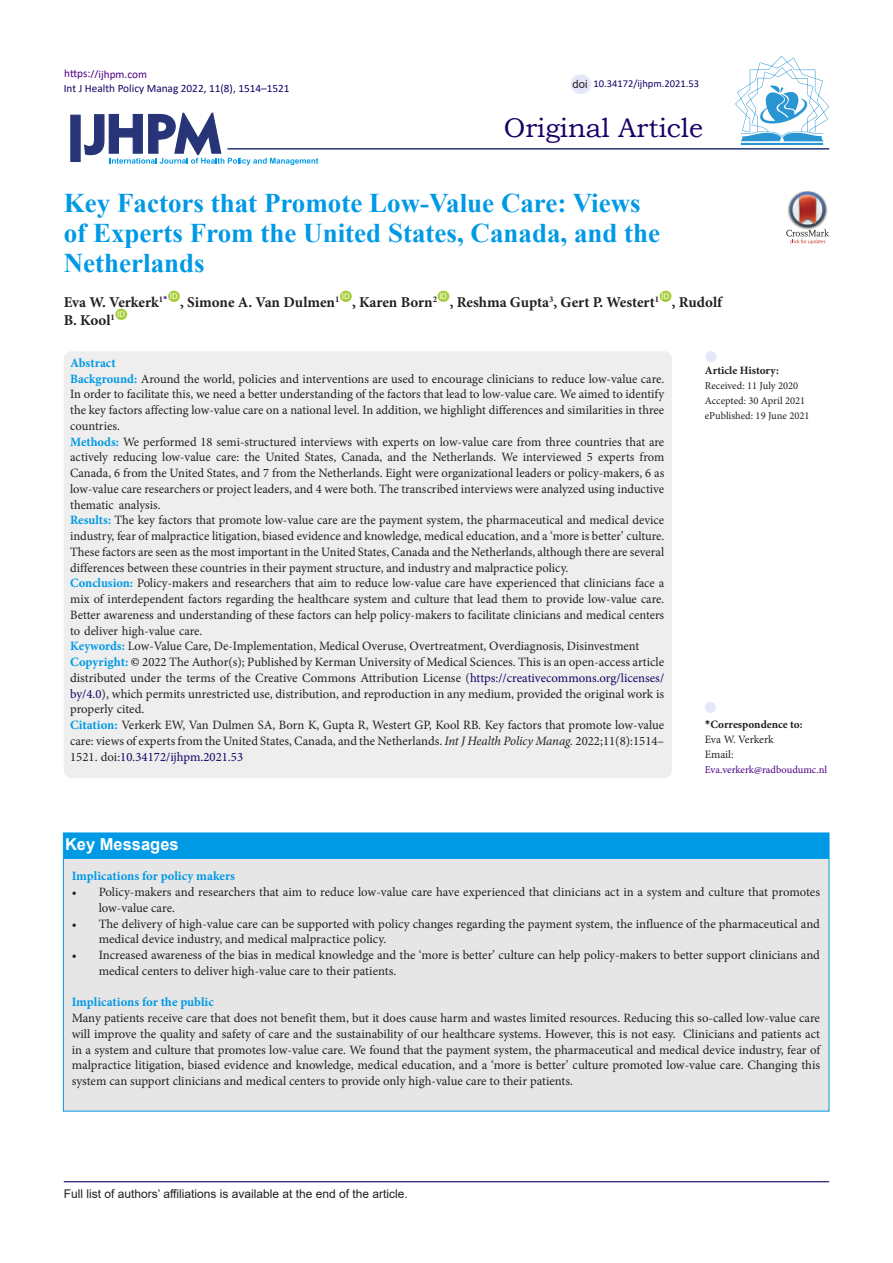
<style>
.page{position:relative;width:893px;height:1263px;background:#fff}
.page>*{position:absolute;margin:0;border:0;box-sizing:border-box;transform-origin:0 0}
.Default{font:700 27px/30px "Times New Roman";color:#0099e5}
.t1{font:27px "Bookman Old Style";color:#190066}
.t2{font:700 16.5px "Arial";color:#fff}
.Default-2{font:700 15px "Minion Pro";letter-spacing:-.005em;color:#231f20}
.Default-3{font:12.75px/15.8px "Minion Pro";color:#231f20;text-align:justify}
.Default-4{font:700 12.75px "Minion Pro";color:#0099e5}
.t3{font:12px "Arial";color:#231f20}
.t4{font:11.25px "Calibri";color:#190066}
.t5{font:700 11.25px "Minion Pro";color:#231f20}
.t6{font:11.25px "Minion Pro";letter-spacing:-.005em;color:#231f20}
.t7{font:11.25px "Calibri";color:#4b0082}
.t8{font:11.25px "Arial";color:#231f20}
.t9{font:10.5px "Minion Pro";color:#231f20}
.t10{font:10.5px "Minion Pro";color:#4b0082}
.t11{font:10.5px "Calibri";color:#190066}
.t12{font:7.8px "Arial";color:#fff}
.s1{font-weight:700;color:#0099e5}
.s2{color:#000}
.s3{color:#190066}
.s4{font-style:italic}
.s5{font-family:"Calibri"}
</style>
<div class="page">
<svg style="left:84px;top:112px;width:234px;height:53px"></svg>
<div style="left:70px;top:115px;width:11px;height:47px;background:#273578;border:1px solid #273578"></div>
<div style="left:168px;top:291px;width:12px;height:11px;background:#a6ce39;border-radius:50%"></div>
<div style="left:340px;top:291px;width:12px;height:11px;background:#a6ce39;border-radius:50%"></div>
<div style="left:437px;top:291px;width:12px;height:11px;background:#a6ce39;border-radius:50%"></div>
<div style="left:660px;top:291px;width:11px;height:11px;background:#a6ce39;border-radius:50%"></div>
<div style="left:115px;top:309px;width:12px;height:11px;background:#a6ce39;border-radius:50%"></div>
<hr style="left:227px;top:148px;width:602px;height:2px;background:#273578">
<div style="left:64px;top:351px;width:608px;height:427px;background:#eee;border-radius:8px"></div>
<div style="left:705px;top:702px;width:11px;height:11px;background:#e6e6fa;border-radius:50%"></div>
<div style="left:705px;top:351px;width:11px;height:11px;background:#e6e6fa;border-radius:50%"></div>
<hr style="left:64px;top:1181px;width:765px;height:1px;background:#190066">
<hr style="left:741px;top:143px;width:82px;height:2px;background:#2995d2">
<svg style="left:735px;top:56px;width:94px;height:85px"></svg>
<div style="left:571px;top:74px;width:20px;height:20px;background:#e6e6fa;border-radius:50%"></div>
<img style="left:801px;top:191px;width:13px;height:1px">
<svg style="left:786px;top:192px;width:43px;height:52px"></svg>
<div style="left:63px;top:833px;width:766px;height:278px;background:#e6e6e6"></div>
<div style="left:63px;top:833px;width:766px;height:26px;background:#0099e5;border:2px solid #0099e5"></div>
<p class="t7" style="left:64px;top:66px;width:84px">https://ijhpm.com</p>
<p class="t4" style="left:64px;top:81px;width:227px">Int J Health Policy Manag 2022, 11(8), 1514–1521</p>
<p class="t8" style="left:573px;top:76px;width:17px">doi</p>
<p class="t11" style="left:593px;top:76px;width:107px">10.34172/ijhpm.2021.53</p>
<p class="t1" style="left:504px;top:110px;width:201px">Original Article</p>
<p class="Default" style="left:64px;top:188px;width:598px">Key Factors that Promote Low-Value Care: Views of Experts From the United States, Canada, and the<br>Netherlands</p>
<p class="Default-2" style="left:64px;top:292px;width:105px">Eva W. Verkerk<sup>1</sup><sup>*</sup></p>
<p class="t12" style="left:170px;top:291px;width:9px">ID</p>
<p class="t12" style="left:342px;top:291px;width:9px">ID</p>
<p class="t12" style="left:439px;top:291px;width:9px">ID</p>
<p class="t12" style="left:662px;top:291px;width:9px">ID</p>
<p class="Default-2" style="left:180px;top:292px;width:161px">, Simone A. Van Dulmen<sup>1</sup></p>
<p class="Default-2" style="left:352px;top:292px;width:86px">, Karen Born<sup>2</sup></p>
<p class="Default-2" style="left:450px;top:292px;width:211px">, Reshma Gupta<sup>3</sup>, Gert P. Westert<sup>1</sup></p>
<p class="Default-2" style="left:672px;top:292px;width:52px">, Rudolf</p>
<p class="t12" style="left:117px;top:309px;width:9px">ID</p>
<p class="Default-2" style="left:64px;top:310px;width:53px">B. Kool<sup>1</sup></p>
<p class="Default-4" style="left:70px;top:354px;width:47px">Abstract</p>
<p class="Default-3" style="left:70px;top:371px;width:596px"><span class="s1">Background:</span> Around the world, policies and interventions are used to encourage clinicians to reduce low-value care.<br>In order to facilitate this, we need a better understanding of the factors that lead to low-value care. We aimed to identify the key factors affecting low-value care on a national level. In addition, we highlight differences and similarities in three countries.</p>
<p class="Default-3" style="left:70px;top:434px;width:596px"><span class="s1">Methods:</span> We performed 18 semi-structured interviews with experts on low-value care from three countries that are actively reducing low-value care: the United States, Canada, and the Netherlands. We interviewed 5 experts from Canada, 6 from the United States, and 7 from the Netherlands. Eight were organizational leaders or policy-makers, 6 as low-value care researchers or project leaders, and 4 were both. The transcribed interviews were analyzed using inductive thematic analysis.</p>
<p class="Default-3" style="left:70px;top:512px;width:596px"><span class="s1">Results:</span> The key factors that promote low-value care are the payment system, the pharmaceutical and medical device industry, fear of malpractice litigation, biased evidence and knowledge, medical education, and a ‘more is better’ culture.<br>These factors are seen as the most important in the United States, Canada and the Netherlands, although there are several differences between these countries in their payment structure, and industry and malpractice policy.</p>
<p class="Default-3" style="left:70px;top:575px;width:596px"><span class="s1">Conclusion:</span> Policy-makers and researchers that aim to reduce low-value care have experienced that clinicians face a mix of interdependent factors regarding the healthcare system and culture that lead them to provide low-value care.<br>Better awareness and understanding of these factors can help policy-makers to facilitate clinicians and medical centers to deliver high-value care.</p>
<p class="Default-3" style="left:70px;top:638px;width:571px"><span class="s1">Keywords:</span> Low-Value Care, De-Implementation, Medical Overuse, Overtreatment, Overdiagnosis, Disinvestment</p>
<p class="Default-3" style="left:70px;top:654px;width:596px"><span class="s1">Copyright:</span> <span class="s2">©</span> 2022 The Author(s); Published by Kerman University of Medical Sciences. This is an open-access article distributed under the terms of the Creative Commons Attribution License (<span class="s3">https://creativecommons.org/licenses/ by/4.0</span>), which permits unrestricted use, distribution, and reproduction in any medium, provided the original work is properly cited.</p>
<p class="Default-3" style="left:70px;top:717px;width:596px"><span class="s1">Citation:</span> Verkerk EW, Van Dulmen SA, Born K, Gupta R, Westert GP, Kool RB. Key factors that promote low-value care: views of experts from the United States, Canada, and the Netherlands. <span class="s4">Int J Health Policy Manag.</span> 2022;11(8):1514– 1521. doi:<span class="s3">10.34172/ijhpm.2021.53</span></p>
<p class="t5" style="left:705px;top:716px;width:99px"><span class="s5">*</span>Correspondence to:</p>
<p class="t5" style="left:705px;top:362px;width:76px">Article History:</p>
<p class="t9" style="left:705px;top:379px;width:95px">Received: 11 July 2020</p>
<p class="t9" style="left:705px;top:394px;width:102px">Accepted: 30 April 2021</p>
<p class="t9" style="left:705px;top:409px;width:106px">ePublished: 19 June 2021</p>
<p class="t6" style="left:705px;top:732px;width:70px">Eva W. Verkerk</p>
<p class="t6" style="left:705px;top:747px;width:30px">Email:</p>
<p class="t10" style="left:705px;top:762px;width:124px">Eva.verkerk@radboudumc.nl</p>
<p class="t2" style="left:65px;top:832px;width:115px">Key Messages</p>
<p class="Default-4" style="left:72px;top:867px;width:165px">Implications for policy makers</p>
<p class="Default-3" style="left:99px;top:884px;width:723px;text-indent:-27px">• Policy-makers and researchers that aim to reduce low-value care have experienced that clinicians act in a system and culture that promotes low-value care.</p>
<p class="Default-3" style="left:99px;top:916px;width:723px;text-indent:-27px">• The delivery of high-value care can be supported with policy changes regarding the payment system, the influence of the pharmaceutical and medical device industry, and medical malpractice policy.</p>
<p class="Default-3" style="left:99px;top:947px;width:723px;text-indent:-27px">• Increased awareness of the bias in medical knowledge and the ‘more is better’ culture can help policy-makers to better support clinicians and medical centers to deliver high-value care to their patients.</p>
<p class="Default-4" style="left:72px;top:993px;width:144px">Implications for the public</p>
<p class="Default-3" style="left:72px;top:1010px;width:750px">Many patients receive care that does not benefit them, but it does cause harm and wastes limited resources. Reducing this so-called low-value care will improve the quality and safety of care and the sustainability of our healthcare systems. However, this is not easy. Clinicians and patients act in a system and culture that promotes low-value care. We found that the payment system, the pharmaceutical and medical device industry, fear of malpractice litigation, biased evidence and knowledge, medical education, and a ‘more is better’ culture promoted low-value care. Changing this system can support clinicians and medical centers to provide only high-value care to their patients.</p>
<p class="t3" style="left:64px;top:1185px;width:346px">Full list of authors’ affiliations is available at the end of the article.</p>
</div>
